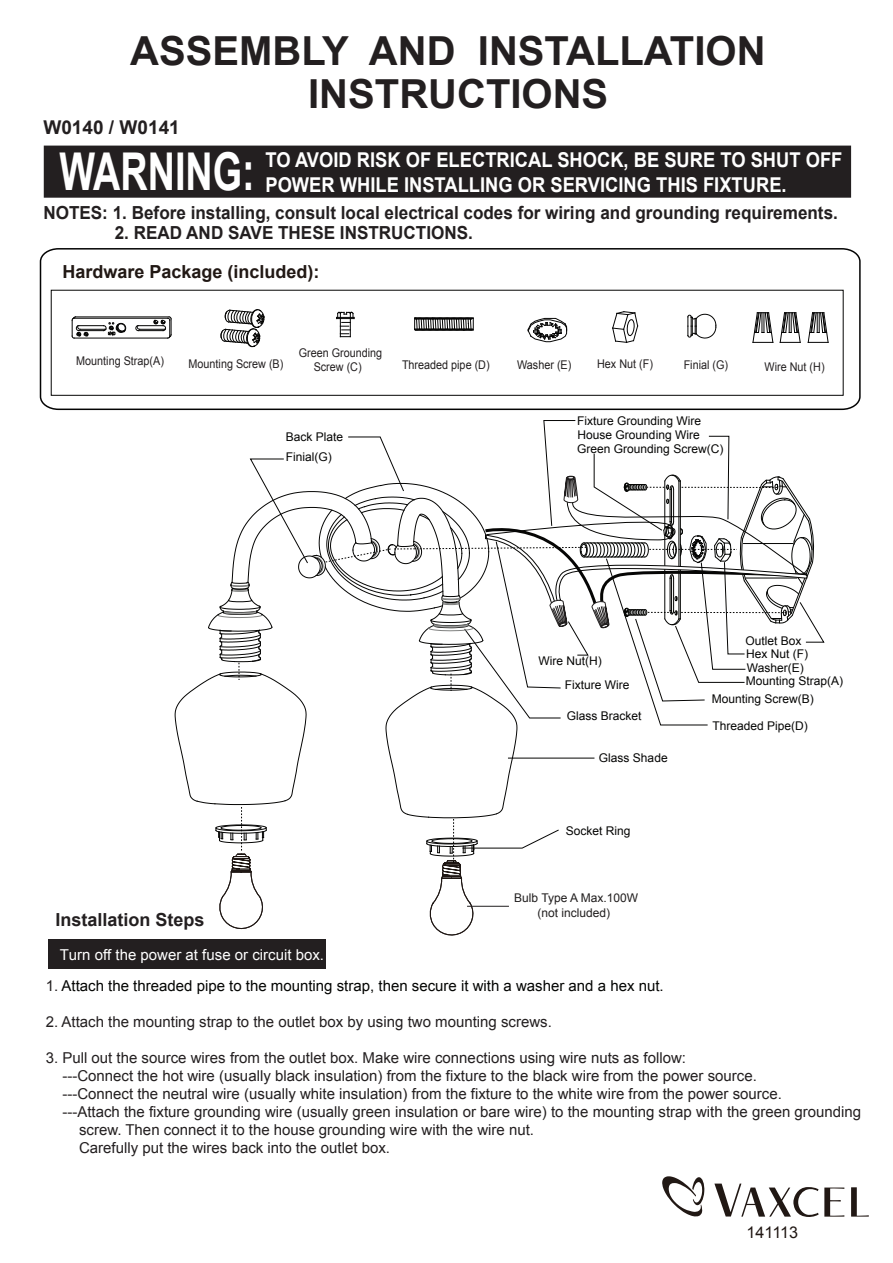
<style>
.page{position:relative;width:893px;height:1263px;background:#fff}
.page>*{position:absolute;margin:0;border:0;box-sizing:border-box;transform-origin:0 0}
.t1{font:700 52.2px "Arial";color:#fff;scale:.72 1}
.t2{font:700 40.05px/42.6px "Arial";color:#231f20;text-align:center}
.t3{font:700 20.4px/24.6px "Arial";color:#fff;scale:.9 1}
.t4{font:700 19.05px "Arial";color:#231f20}
.t5{font:700 18px "Arial";color:#231f20;scale:.95 1}
.t6{font:700 18px "Arial";color:#211814}
.t7{font:700 18px "Arial";color:#231f20}
.t8{font:16.2px "Arial";color:#211814}
.t9{font:15px "Arial";color:#231f20}
.t10{font:15px "Arial";color:#040503}
.t11{font:15px "Arial";color:#fff}
.t12{font:12px "Arial";color:#050504}
.t13{font:12px/14.4px "Arial";color:#231f20;text-align:center;scale:.9 1}
.t14{font:12px/15px "Arial";color:#211e1e;text-align:center}
.t15{font:12px "Arial";color:#211e1e;scale:.9 1}
.s1{color:#231f20}
</style>
<div class="page">
<svg style="left:851px;top:1187px;width:18px;height:30px"></svg>
<svg style="left:714px;top:1184px;width:130px;height:33px"></svg>
<svg style="left:662px;top:1176px;width:43px;height:41px"></svg>
<div style="left:44px;top:146px;width:807px;height:52px;background:#231f20"></div>
<div style="left:48px;top:939px;width:278px;height:29px;background:#231f20"></div>
<svg style="left:39px;top:248px;width:822px;height:163px"></svg>
<svg style="left:175px;top:420px;width:649px;height:516px"></svg>
<h2 class="t2" style="left:130px;top:31px;width:637px">ASSEMBLY AND INSTALLATION<br>INSTRUCTIONS</h2>
<p class="t4" style="left:43px;top:114px;width:138px">W0140 / W0141</p>
<h1 class="t1" style="left:60px;top:137px;width:273px">WARNING:</h1>
<h3 class="t3" style="left:265px;top:149px;width:643px">TO AVOID RISK OF ELECTRICAL SHOCK, BE SURE TO SHUT OFF<br>POWER WHILE INSTALLING OR SERVICING THIS FIXTURE.</h3>
<p class="t5" style="left:43px;top:201px;width:838px">NOTES: 1. Before installing, consult local electrical codes for wiring and grounding requirements.</p>
<p class="t5" style="left:115px;top:220px;width:379px">2. READ AND SAVE THESE INSTRUCTIONS.</p>
<p class="t6" style="left:62px;top:260px;width:259px">Hardware Package (included):</p>
<p class="t13" style="left:299px;top:345px;width:94px">Green Grounding<br>Screw (C)</p>
<p class="t13" style="left:76px;top:354px;width:99px">Mounting Strap(A)</p>
<p class="t13" style="left:597px;top:356px;width:64px">Hex Nut (F)</p>
<p class="t13" style="left:684px;top:358px;width:51px">Finial (G)</p>
<p class="t13" style="left:189px;top:357px;width:107px">Mounting Screw (B)</p>
<p class="t13" style="left:764px;top:360px;width:68px">Wire Nut (H)</p>
<p class="t15" style="left:402px;top:357px;width:99px">Threaded pipe (D)</p>
<p class="t15" style="left:517px;top:357px;width:62px">Washer (E)</p>
<p class="t12" style="left:286px;top:429px;width:59px">Back Plate</p>
<p class="t12" style="left:286px;top:449px;width:47px">Finial(G)</p>
<p class="t7" style="left:56px;top:908px;width:151px">Installation Steps</p>
<p class="t11" style="left:60px;top:945px;width:266px">Turn off the power at fuse or circuit box.</p>
<p class="t12" style="left:577px;top:413px;width:126px">Fixture Grounding Wire</p>
<p class="t12" style="left:577px;top:440px;width:148px">Green Grounding Screw(C)</p>
<p class="t12" style="left:578px;top:427px;width:124px">House Grounding Wire</p>
<p class="t12" style="left:539px;top:653px;width:65px">Wire Nut(H)</p>
<p class="t12" style="left:565px;top:677px;width:66px">Fixture Wire</p>
<p class="t12" style="left:745px;top:633px;width:58px">Outlet Box</p>
<p class="t12" style="left:746px;top:646px;width:64px">Hex Nut (F)</p>
<p class="t12" style="left:747px;top:660px;width:58px">Washer(E)</p>
<p class="t12" style="left:746px;top:673px;width:99px">Mounting Strap(A)</p>
<p class="t12" style="left:567px;top:708px;width:76px">Glass Bracket</p>
<p class="t12" style="left:599px;top:750px;width:70px">Glass Shade</p>
<p class="t12" style="left:566px;top:823px;width:66px">Socket Ring</p>
<p class="t14" style="left:514px;top:890px;width:125px">Bulb Type A Max.100W (not included)</p>
<p class="t12" style="left:712px;top:691px;width:104px">Mounting Screw(B)</p>
<p class="t12" style="left:712px;top:718px;width:97px">Threaded Pipe(D)</p>
<p class="t10" style="left:46px;top:976px;width:619px"><span class="s1">1.</span> Attach the threaded pipe to the mounting strap, then secure it with a washer and a hex nut.</p>
<p class="t9" style="left:46px;top:1012px;width:508px">2. Attach the mounting strap to the outlet box by using two mounting screws.</p>
<p class="t9" style="left:46px;top:1048px;width:642px">3. Pull out the source wires from the outlet box. Make wire connections using wire nuts as follow:</p>
<p class="t9" style="left:62px;top:1066px;width:696px">---Connect the hot wire (usually black insulation) from the fixture to the black wire from the power source.</p>
<p class="t9" style="left:62px;top:1084px;width:721px">---Connect the neutral wire (usually white insulation) from the fixture to the white wire from the power source.</p>
<p class="t9" style="left:62px;top:1102px;width:800px">---Attach the fixture grounding wire (usually green insulation or bare wire) to the mounting strap with the green grounding</p>
<p class="t9" style="left:79px;top:1120px;width:456px">screw. Then connect it to the house grounding wire with the wire nut.</p>
<p class="t9" style="left:79px;top:1138px;width:312px">Carefully put the wires back into the outlet box.</p>
<p class="t8" style="left:747px;top:1222px;width:53px">141113</p>
</div>
